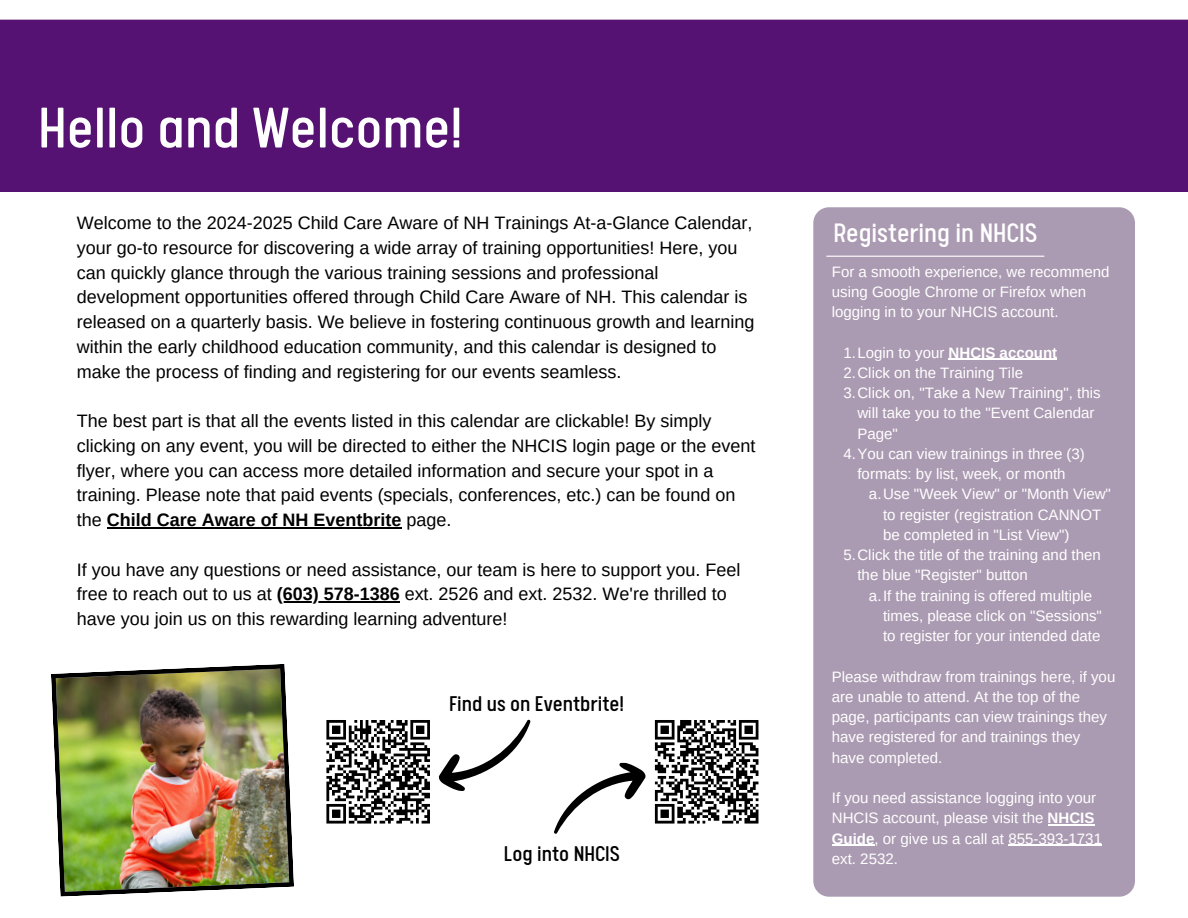
<style>
.page{position:relative;width:1188px;height:918px;background:#fff}
.page>*{position:absolute;margin:0;border:0;box-sizing:border-box;transform-origin:0 0}
.t1{font:64.5px "Calps";color:#fff}
.t2{font:30px "Calps";color:#fff}
.t3{font:24px "Calps";color:#000}
.t4{font:18px/24.8px "Arimo";color:#000}
.t5{font:15px/20.2px "Arimo";color:#fff}
.s1{font-weight:700}
</style>
<div class="page">
<div style="left:0;top:20px;width:1188px;height:172px;background:#561272"></div>
<div style="left:813px;top:207px;width:322px;height:690px;background:#ab9bb2;border-radius:16px"></div>
<hr style="left:826px;top:256px;width:218px;height:1px;background:#fff">
<svg style="left:326px;top:719px;width:205px;height:105px"></svg>
<svg style="left:554px;top:720px;width:205px;height:114px"></svg>
<img style="left:51px;top:664px;width:243px;height:233px">
<hr style="left:107px;top:527px;width:295px;height:1px;background:#000">
<hr style="left:277px;top:601px;width:123px;height:2px;background:#000">
<hr style="left:949px;top:359px;width:108px;height:1px;background:#fff">
<hr style="left:1048px;top:824px;width:46px;height:2px;background:#fff">
<hr style="left:832px;top:845px;width:43px;height:1px;background:#fff">
<hr style="left:1008px;top:845px;width:94px;height:1px;background:#fff">
<p class="t1" style="left:38px;top:101px;width:426px">Hello and Welcome!</p>
<p class="t4" style="left:77px;top:210px;width:679px">Welcome to the 2024-2025 Child Care Aware of NH Trainings At-a-Glance Calendar, your go-to resource for discovering a wide array of training opportunities! Here, you can quickly glance through the various training sessions and professional development opportunities offered through Child Care Aware of NH. This calendar is released on a quarterly basis. We believe in fostering continuous growth and learning within the early childhood education community, and this calendar is designed to make the process of finding and registering for our events seamless.</p>
<h3 class="t4" style="left:77px;top:408px;width:680px">The best part is that all the events listed in this calendar are clickable! By simply clicking on any event, you will be directed to either the NHCIS login page or the event flyer, where you can access more detailed information and secure your spot in a training. Please note that paid events (specials, conferences, etc.) can be found on the <span class="s1">Child Care Aware of NH Eventbrite</span> page.</h3>
<p class="t4" style="left:77px;top:557px;width:665px">If you have any questions or need assistance, our team is here to support you. Feel free to reach out to us at <span class="s1">(603) 578-1386</span> ext. 2526 and ext. 2532. We're thrilled to</p>
<p class="t4" style="left:77px;top:606px;width:432px">have you join us on this rewarding learning adventure!</p>
<h4 class="t3" style="left:449px;top:694px;width:177px">Find us on Eventbrite!</h4>
<h4 class="t3" style="left:504px;top:844px;width:117px">Log into NHCIS</h4>
<h1 class="t2" style="left:833px;top:220px;width:205px">Registering in NHCIS</h1>
<p class="t5" style="left:832px;top:261px;width:279px">For a smooth experience, we recommend using Google Chrome or Firefox when logging in to your NHCIS account.</p>
<p class="t5" style="left:843px;top:342px;width:215px">1.Login to your <span class="s1">NHCIS account</span></p>
<h3 class="t5" style="left:843px;top:362px;width:181px">2.Click on the Training Tile</h3>
<p class="t5" style="left:857px;top:383px;width:245px;text-indent:-14px">3.Click on, "Take a New Training", this will take you to the "Event Calendar<br>Page"</p>
<p class="t5" style="left:843px;top:443px;width:243px;text-align:center">4.You can view trainings in three (3) formats: by list, week, or month</p>
<p class="t5" style="left:883px;top:484px;width:229px;text-indent:-14px">a.Use "Week View" or "Month View" to register (registration CANNOT be completed in "List View")</p>
<p class="t5" style="left:857px;top:545px;width:245px;text-indent:-14px">5.Click the title of the training and then the blue "Register" button</p>
<p class="t5" style="left:883px;top:585px;width:220px;text-indent:-14px">a.If the training is offered multiple times, please click on "Sessions" to register for your intended date</p>
<p class="t5" style="left:832px;top:666px;width:285px">Please withdraw from trainings here, if you are unable to attend. At the top of the page, participants can view trainings they have registered for and trainings they have completed.</p>
<p class="t5" style="left:832px;top:788px;width:272px">If you need assistance logging into your<br>NHCIS account, please visit the <span class="s1">NHCIS<br>Guide</span>, or give us a call at 855-393-1731 ext. 2532.</p>
</div>
